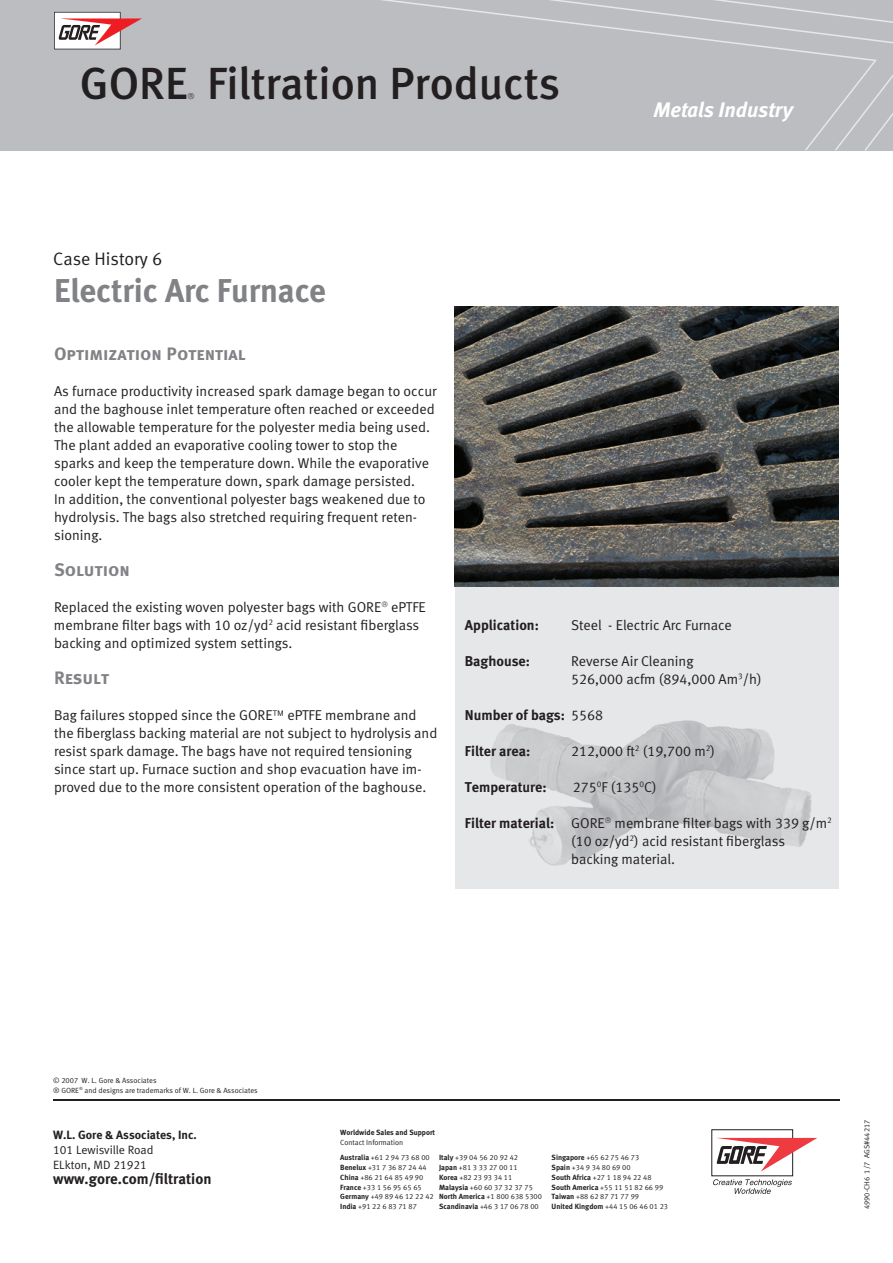
<style>
.page{position:relative;width:893px;height:1263px;background:#fff}
.page>*{position:absolute;margin:0;border:0;box-sizing:border-box;transform-origin:0 0}
.t1{font:45px "Meta Medium LF";color:#231f20}
.t2{font:33px "Meta Bold LF";color:#808285}
.t3{font:italic 21px "Meta Bold LF";color:#fff}
.t4{font:18px "Meta Bold LF Caps";color:#808285}
.t5{font:18px "Meta Normal LF";color:#231f20}
.t6{font:15px "Meta Bold LF";color:#231f20}
.t7{font:14.25px/18px "Meta Normal LF";color:#231f20}
.t8{font:14.25px "Meta Bold LF";color:#231f20}
.t9{font:12px/15px "Meta Normal LF";color:#231f20}
.t10{font:12px "Meta Bold LF";color:#231f20}
.t11{font:7.5px/9.8px "Meta Normal LF";color:#231f20}
.t12{font:7.5px "Meta Bold LF";color:#231f20}
.s1{font-family:"Meta Normal LF Caps"}
.s2{font-family:"Meta Normal LF"}
.s3{font-family:"Meta Bold LF"}
</style>
<div class="page">
<img style="left:455px;top:307px;width:384px;height:581px">
<div style="left:0;top:0;width:893px;height:150px;background:#bcbdc0"></div>
<svg style="left:379px;top:0;width:514px;height:151px"></svg>
<svg style="left:54px;top:12px;width:88px;height:37px"></svg>
<div style="left:711px;top:1129px;width:82px;height:47px;border:1px solid #231f20"></div>
<svg style="left:716px;top:1138px;width:101px;height:33px"></svg>
<svg style="left:713px;top:1179px;width:79px;height:15px"></svg>
<hr style="left:53px;top:1099px;width:787px;height:1px;background:#231f20">
<h1 class="t1" style="left:80px;top:57px;width:481px">GORE➔ Filtration Products</h1>
<p class="t5" style="left:53px;top:248px;width:111px">Case History 6</p>
<h2 class="t2" style="left:54px;top:271px;width:273px">Electric Arc Furnace</h2>
<h3 class="t3" style="left:653px;top:97px;width:141px">Metals Industry</h3>
<p class="t4" style="left:54px;top:343px;width:193px">Optimization Potential</p>
<p class="t7" style="left:54px;top:382px;width:384px">As furnace productivity increased spark damage began to occur and the baghouse inlet temperature often reached or exceeded the allowable temperature for the polyester media being used.<br>The plant added an evaporative cooling tower to stop the sparks and keep the temperature down. While the evaporative cooler kept the temperature down, spark damage persisted.<br>In addition, the conventional polyester bags weakened due to hydrolysis. The bags also stretched requiring frequent reten&shy;sioning<span class="s1">.</span></p>
<p class="t4" style="left:54px;top:559px;width:77px">Solution</p>
<p class="t7" style="left:54px;top:598px;width:373px">Replaced the existing woven polyester bags with GORE➔ ePTFE membrane filter bags with 10 oz/yd<sup>2</sup> acid resistant fiberglass backing and optimized system settings.</p>
<p class="t4" style="left:54px;top:667px;width:56px">Result</p>
<p class="t7" style="left:54px;top:706px;width:385px">Bag failures stopped since the GORE ePTFE membrane and the fiberglass backing material are not subject to hydrolysis and resist spark damage. The bags have not required tensioning since start up. Furnace suction and shop evacuation have im&shy;proved due to the more consistent operation of the baghouse.</p>
<p class="t8" style="left:465px;top:617px;width:76px">Application:</p>
<p class="t7" style="left:571px;top:616px;width:162px">Steel - Electric Arc Furnace</p>
<p class="t8" style="left:465px;top:653px;width:67px">Baghouse:</p>
<p class="t7" style="left:571px;top:652px;width:192px">Reverse Air Cleaning<br>526,000 acfm (894,000 Am<sup>3</sup>/h)</p>
<p class="t8" style="left:465px;top:707px;width:140px">Number of bags: <span class="s2">5568</span></p>
<p class="t8" style="left:465px;top:743px;width:67px">Filter area:</p>
<p class="t7" style="left:571px;top:742px;width:145px">212,000 ft<sup>2</sup> (19,700 m<sup>2</sup>)</p>
<p class="t8" style="left:465px;top:779px;width:83px">Temperature:</p>
<p class="t7" style="left:573px;top:778px;width:85px">275<sup>0</sup>F (135<sup>0</sup>C)</p>
<p class="t7" style="left:571px;top:814px;width:262px;text-indent:-106px"><span class="s3">Filter material:</span> GORE➔ membrane filter bags with 339 g/m<sup>2 </sup>(10 oz/yd<sup>2</sup>) acid resistant fiberglass backing material.</p>
<p class="t11" style="left:53px;top:1075px;width:206px">© 2007 W. L. Gore &amp; Associates<br>® GORE<sup>®</sup> and designs are trademarks of W. L. Gore &amp; Associates</p>
<p class="t10" style="left:53px;top:1127px;width:145px">W.L. Gore &amp; Associates, Inc.</p>
<p class="t9" style="left:53px;top:1142px;width:102px">101 Lewisville Road<br>ELkton, MD 21921</p>
<p class="t6" style="left:53px;top:1170px;width:160px">www.gore.com/filtration</p>
<p class="t12" style="left:340px;top:1128px;width:96px">Worldwide Sales and Support</p>
<p class="t11" style="left:340px;top:1137px;width:65px">Contact Information</p>
<p class="t11" style="left:439px;top:1153px;width:95px"><span class="s3">Italy</span> +39 04 56 20 92 42<br><span class="s3">Japan</span> +81 3 33 27 00 11<br><span class="s3">Korea</span> +82 23 93 34 11<br><span class="s3">Malaysia</span> +60 60 37 32 37 75</p>
<p class="t12" style="left:439px;top:1192px;width:104px">North America <span class="s2">+1 800 638 5300</span></p>
<p class="t11" style="left:439px;top:1201px;width:101px"><span class="s3">Scandinavia</span> +46 3 17 06 78 00</p>
<p class="t11" style="left:340px;top:1153px;width:95px"><span class="s3">Australia</span> +61 2 94 73 68 00<br><span class="s3">Benelux</span> +31 7 36 87 24 44<br><span class="s3">China</span> +86 21 64 85 49 90<br><span class="s3">France</span> +33 1 56 95 65 65<br><span class="s3">Germany</span> +49 89 46 12 22 42<br><span class="s3">India</span> +91 22 6 83 71 87</p>
<p class="t11" style="left:552px;top:1153px;width:113px"><span class="s3">Singapore</span> +65 62 75 46 73<br><span class="s3">Spain</span> +34 9 34 80 69 00<br><span class="s3">South Africa</span> +27 1 18 94 22 48<br><span class="s3">South America</span> +55 11 51 82 66 99<br><span class="s3">Taiwan</span> +88 62 87 71 77 99</p>
<p class="t12" style="left:552px;top:1202px;width:118px">United Kingdom <span class="s2">+44 15 06 46 01 23</span></p>
<p class="t11" style="left:862px;top:1209px;width:91px;rotate:-90deg">4990-CH6 1/7 AGS#44217</p>
</div>
